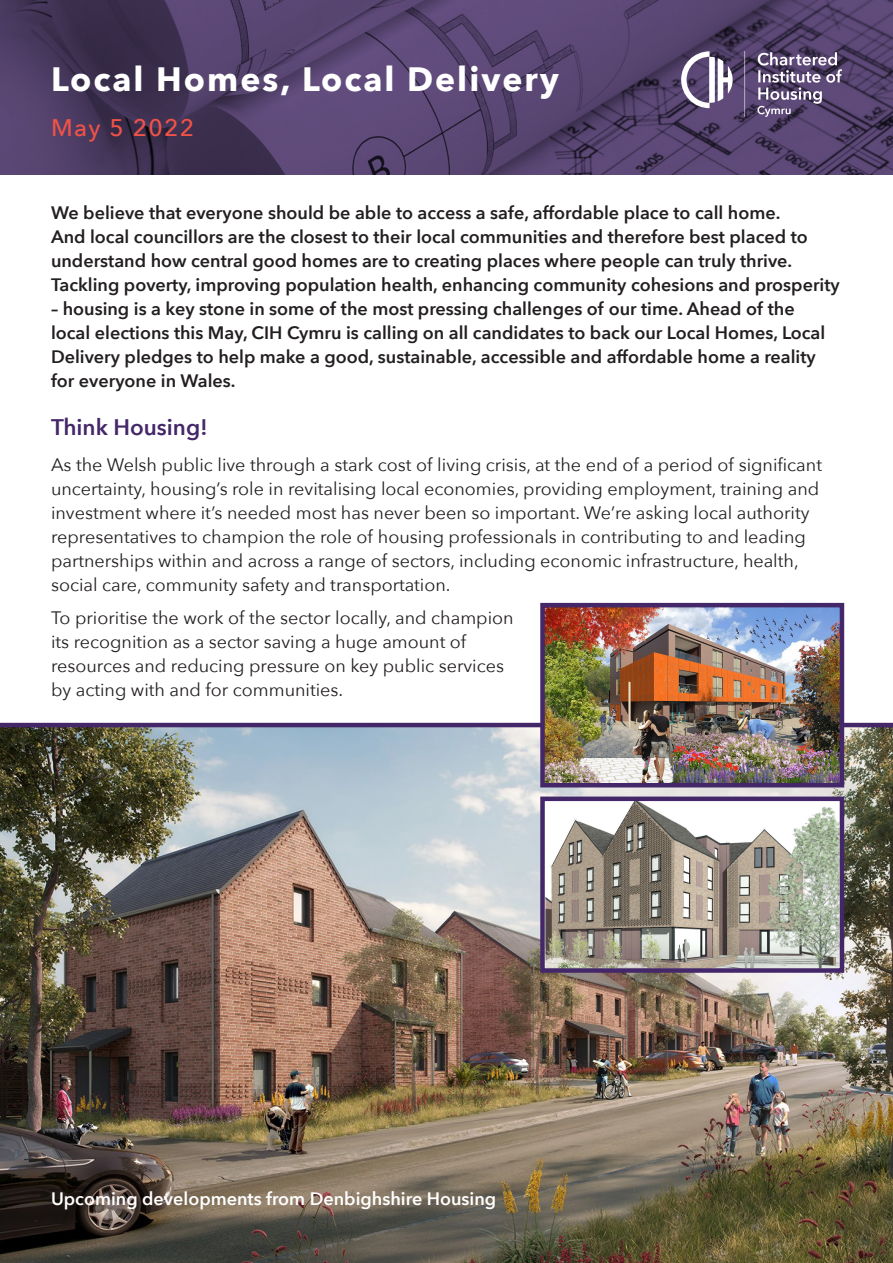
<style>
.page{position:relative;width:893px;height:1263px;background:#fff}
.page>*{position:absolute;margin:0;border:0;box-sizing:border-box;transform-origin:0 0}
.t1{font:700 33.75px "Avenir Next";letter-spacing:.06em;color:#fff}
.t2{font:500 24px "Avenir Next";letter-spacing:.06em;color:#f05248}
.t3{font:600 22.5px "Avenir Next";color:#442769}
.t4{font:18px/24px "Avenir Next";color:#231f20}
.t5{font:600 18px/24px "Avenir Next";color:#231f20}
.t6{font:600 18px "Avenir Next";color:#fff}
</style>
<div class="page">
<svg style="left:0;top:0;width:893px;height:174px;background:#513f69"></svg>
<svg style="left:681px;top:51px;width:52px;height:57px"></svg>
<svg style="left:757px;top:52px;width:85px;height:65px;background:#736586"></svg>
<svg style="left:744px;top:51px;width:1px;height:66px"></svg>
<img style="left:0;top:723px;width:893px;height:540px">
<img style="left:545px;top:801px;width:294px;height:167px">
<div style="left:540px;top:796px;width:304px;height:177px;border:4px solid #442769"></div>
<img style="left:545px;top:608px;width:294px;height:174px">
<div style="left:540px;top:603px;width:304px;height:184px;border:4px solid #442769"></div>
<h1 class="t1" style="left:51px;top:50px;width:510px">Local Homes, Local Delivery</h1>
<h2 class="t2" style="left:51px;top:107px;width:145px">May 5 2022</h2>
<p class="t5" style="left:51px;top:200px;width:790px">We believe that everyone should be able to access a safe, affordable place to call home.<br>And local councillors are the closest to their local communities and therefore best placed to understand how central good homes are to creating places where people can truly thrive.<br>Tackling poverty, improving population health, enhancing community cohesions and prosperity</p>
<p class="t5" style="left:51px;top:296px;width:776px">– housing is a key stone in some of the most pressing challenges of our time. Ahead of the local elections this May, CIH Cymru is calling on all candidates to back our Local Homes, Local Delivery pledges to help make a good, sustainable, accessible and affordable home a reality for everyone in Wales.</p>
<p class="t3" style="left:51px;top:407px;width:158px">Think Housing!</p>
<p class="t4" style="left:51px;top:452px;width:773px">As the Welsh public live through a stark cost of living crisis, at the end of a period of significant uncertainty, housing’s role in revitalising local economies, providing employment, training and investment where it’s needed most has never been so important. We’re asking local authority representatives to champion the role of housing professionals in contributing to and leading partnerships within and across a range of sectors, including economic infrastructure, health, social care, community safety and transportation.</p>
<p class="t4" style="left:51px;top:605px;width:464px">To prioritise the work of the sector locally, and champion its recognition as a sector saving a huge amount of resources and reducing pressure on key public services by acting with and for communities.</p>
<p class="t6" style="left:51px;top:1183px;width:447px">Upcoming developments from Denbighshire Housing</p>
</div>
